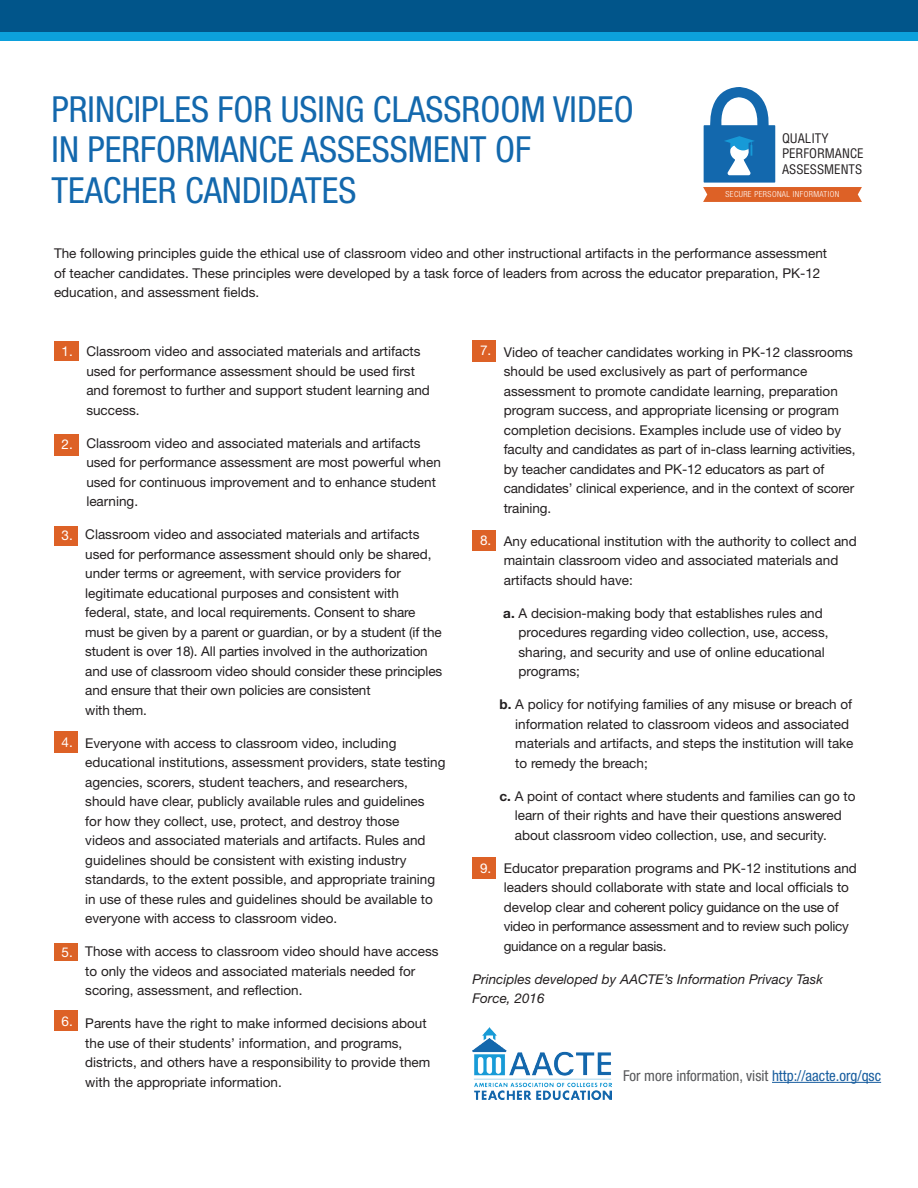
<style>
.page{position:relative;width:918px;height:1188px;background:#fff}
.page>*{position:absolute;margin:0;border:0;box-sizing:border-box;transform-origin:0 0}
.t1{font:condensed 36px/40.5px "Helvetica Neue LT Std";color:#1368ad}
.t2{font:condensed 15px "Helvetica Neue LT Std";color:#57585a}
.t3{font:13.5px/19.5px "Helvetica Neue LT Std";color:#231f20}
.t4{font:italic 13.5px/19.5px "Helvetica Neue LT Std";color:#231f20}
.t5{font:condensed 12.9px/15.5px "Helvetica";color:#231f20}
.t6{font:300 condensed 8.4px "Helvetica Neue LT Std";letter-spacing:.05em;color:#fff}
.s1{color:#fff}
.s2{font-weight:700}
.s3{color:#175d9e}
</style>
<div class="page">
<div style="left:54px;top:341px;width:25px;height:20px;background:#dd6126"></div>
<div style="left:54px;top:434px;width:25px;height:21px;background:#dd6126"></div>
<div style="left:54px;top:526px;width:24px;height:19px;background:#dd6126"></div>
<div style="left:54px;top:732px;width:24px;height:21px;background:#dd6126"></div>
<div style="left:54px;top:943px;width:24px;height:18px;background:#db6226"></div>
<div style="left:54px;top:1011px;width:24px;height:20px;background:#dd6126"></div>
<div style="left:472px;top:340px;width:24px;height:21px;background:#dd6126"></div>
<div style="left:472px;top:530px;width:24px;height:20px;background:#dd6126"></div>
<div style="left:472px;top:857px;width:24px;height:22px;background:#dd6126"></div>
<img style="left:473px;top:1028px;width:139px;height:71px">
<hr style="left:772px;top:1082px;width:109px;height:1px;background:#175d9e">
<div style="left:704px;top:125px;width:71px;height:58px;background:#1368ad"></div>
<svg style="left:708px;top:87px;width:63px;height:39px"></svg>
<svg style="left:703px;top:187px;width:159px;height:15px;background:#dd652c"></svg>
<svg style="left:724px;top:136px;width:30px;height:39px"></svg>
<div style="left:0;top:0;width:918px;height:33px;background:#01558a"></div>
<div style="left:0;top:32px;width:918px;height:9px;background:#0ca0dc"></div>
<h1 class="t1" style="left:52px;top:89px;width:584px">PRINCIPLES FOR USING CLASSROOM VIDEO<br>IN PERFORMANCE ASSESSMENT OF<br>TEACHER CANDIDATES</h1>
<p class="t5" style="left:782px;top:130px;width:83px">QUALITY<br>PERFORMANCE<br>ASSESSMENTS</p>
<p class="t6" style="left:725px;top:189px;width:115px">SECURE PERSONAL INFORMATION</p>
<p class="t3" style="left:54px;top:243px;width:775px">The following principles guide the ethical use of classroom video and other instructional artifacts in the performance assessment of teacher candidates. These principles were developed by a task force of leaders from across the educator preparation, PK-12 education, and assessment fields.</p>
<p class="t3" style="left:86px;top:342px;width:345px;text-indent:-25px"><span class="s1">1.</span> Classroom video and associated materials and artifacts used for performance assessment should be used first and foremost to further and support student learning and success.</p>
<p class="t3" style="left:86px;top:433px;width:356px;text-indent:-25px"><span class="s1">2.</span> Classroom video and associated materials and artifacts used for performance assessment are most powerful when used for continuous improvement and to enhance student learning.</p>
<p class="t3" style="left:85px;top:525px;width:358px;text-indent:-24px"><span class="s1">3.</span> Classroom video and associated materials and artifacts used for performance assessment should only be shared, under terms or agreement, with service providers for legitimate educational purposes and consistent with federal, state, and local requirements. Consent to share must be given by a parent or guardian, or by a student (if the student is over 18). All parties involved in the authorization and use of classroom video should consider these principles and ensure that their own policies are consistent<br>with them.</p>
<p class="t3" style="left:85px;top:733px;width:362px;text-indent:-24px"><span class="s1">4.</span> Everyone with access to classroom video, including educational institutions, assessment providers, state testing agencies, scorers, student teachers, and researchers, should have clear, publicly available rules and guidelines<br>for how they collect, use, protect, and destroy those<br>videos and associated materials and artifacts. Rules and guidelines should be consistent with existing industry standards, to the extent possible, and appropriate training in use of these rules and guidelines should be available to everyone with access to classroom video.</p>
<p class="t3" style="left:85px;top:942px;width:355px;text-indent:-24px"><span class="s1">5.</span> Those with access to classroom video should have access to only the videos and associated materials needed for scoring, assessment, and reflection.</p>
<p class="t3" style="left:85px;top:1014px;width:347px;text-indent:-24px"><sup>6.</sup> Parents have the right to make informed decisions about the use of their students’ information, and programs, districts, and others have a responsibility to provide them with the appropriate information.</p>
<p class="t3" style="left:504px;top:342px;width:353px;text-indent:-24px"><span class="s1">7.</span> Video of teacher candidates working in PK-12 classrooms should be used exclusively as part of performance assessment to promote candidate learning, preparation program success, and appropriate licensing or program completion decisions. Examples include use of video by faculty and candidates as part of in-class learning activities, by teacher candidates and PK-12 educators as part of candidates’ clinical experience, and in the context of scorer training.</p>
<p class="t3" style="left:504px;top:531px;width:355px;text-indent:-24px"><span class="s1">8.</span> Any educational institution with the authority to collect and maintain classroom video and associated materials and artifacts should have:</p>
<p class="t3" style="left:519px;top:603px;width:312px;text-indent:-15px"><span class="s2">a.</span> A decision-making body that establishes rules and procedures regarding video collection, use, access, sharing, and security and use of online educational programs;</p>
<p class="t3" style="left:515px;top:695px;width:340px;text-indent:-16px"><span class="s2">b.</span> A policy for notifying families of any misuse or breach of information related to classroom videos and associated materials and artifacts, and steps the institution will take to remedy the breach;</p>
<p class="t3" style="left:515px;top:786px;width:342px;text-indent:-15px"><span class="s2">c.</span> A point of contact where students and families can go to learn of their rights and have their questions answered about classroom video collection, use, and security.</p>
<p class="t3" style="left:504px;top:858px;width:355px;text-indent:-24px"><span class="s1">9.</span> Educator preparation programs and PK-12 institutions and leaders should collaborate with state and local officials to develop clear and coherent policy guidance on the use of video in performance assessment and to review such policy guidance on a regular basis.</p>
<p class="t4" style="left:472px;top:969px;width:352px">Principles developed by AACTE’s Information Privacy Task<br>Force, 2016</p>
<p class="t2" style="left:623px;top:1067px;width:259px">For more information, visit <span class="s3">http://aacte.org/qsc</span></p>
</div>
